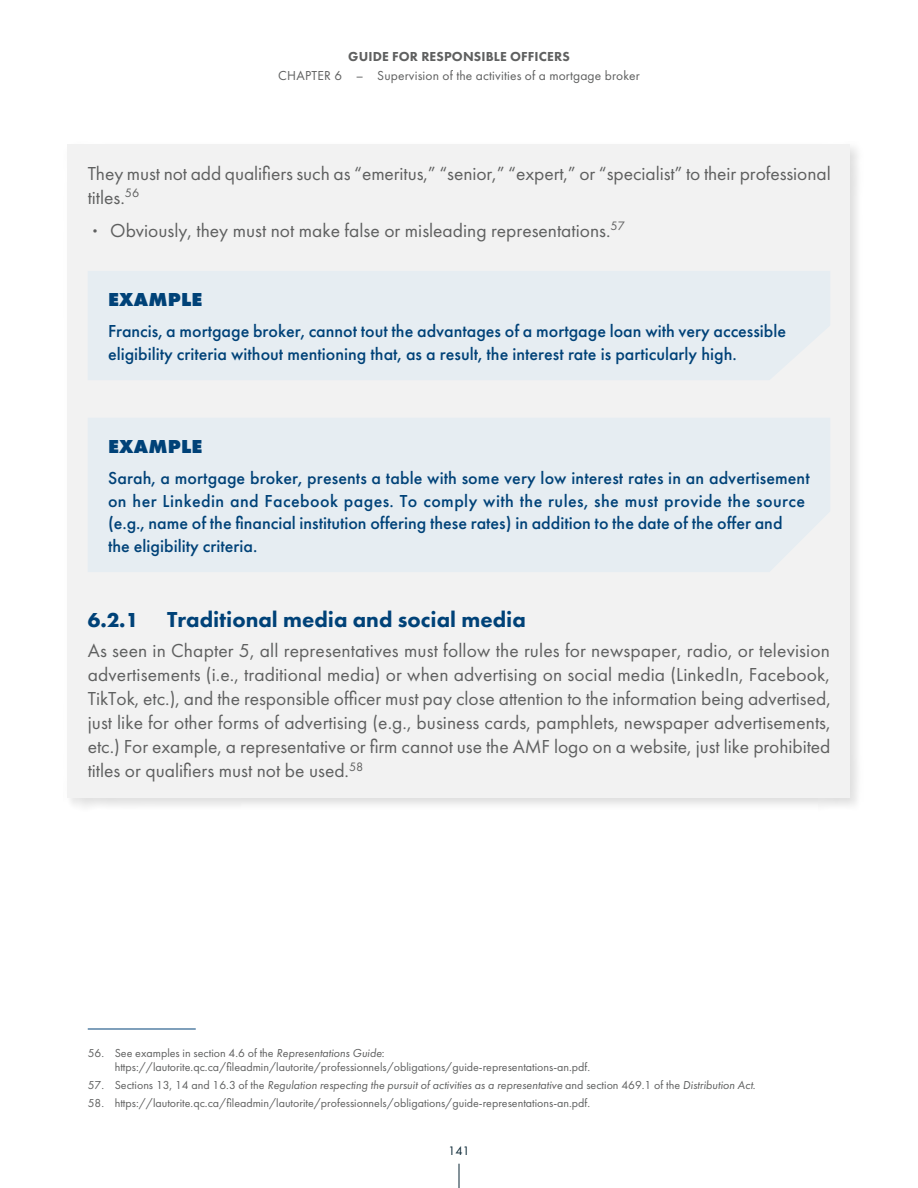
<style>
.page{position:relative;width:918px;height:1188px;background:#fff}
.page>*{position:absolute;margin:0;border:0;box-sizing:border-box;transform-origin:0 0}
.H4_Titre_Niv4_1_1_1{font:800 22.5px "Futura PT";color:#004278}
.H4_Titre_Niv4_1_1_1-2{font:700 21px "Futura PT";color:#004278}
.P_Texte_Courant{font:19.5px/24px "Futura PT";color:#5f6060}
.P_Exemple_Titre{font:800 19.5px "Futura PT";letter-spacing:.01em;color:#004278}
.P_Exemple_Texte_Encadre_Bleu_Medium{font:500 18px/22.5px "Futura PT";color:#004278}
.t1{font:13.5px "Futura PT";letter-spacing:.01em;color:#5f6060}
.t2{font:800 13.5px "Futura PT";letter-spacing:.01em;color:#5f6060}
.t3{font:12.75px "Futura PT";color:#0a2735}
.P_note_10-99{font:12px/13.5px "Futura PT";color:#5f6060}
.P_note_10-99-2{font:italic 12px "Futura PT";color:#5f6060}
.s1{font-size:12px}
.s2{font-style:italic}
.s3{font-style:normal}
</style>
<div class="page">
<div style="left:64px;top:141px;width:800px;height:670px;background:#000;opacity:.13"></div>
<div style="left:68px;top:145px;width:782px;height:653px;background:#f2f2f2"></div>
<div style="left:88px;top:271px;width:742px;height:109px;background:#e6edf2"></div>
<div style="left:88px;top:418px;width:742px;height:154px;background:#e6edf2"></div>
<hr style="left:88px;top:1029px;width:108px;height:1px;background:#004278">
<svg style="left:459px;top:1164px;width:1px;height:24px"></svg>
<p class="t2" style="left:348px;top:48px;width:223px">GUIDE FOR RESPONSIBLE OFFICERS</p>
<p class="t1" style="left:278px;top:68px;width:363px">CHAPTER 6 – Supervision of the activities of a mortgage broker</p>
<p class="P_Texte_Courant" style="left:88px;top:161px;width:744px">They must not add qualifiers such as “emeritus,” “senior,” “expert,” or “specialist” to their professional titles.<sup>56</sup></p>
<p class="P_Texte_Courant" style="left:89px;top:218px;width:537px"><span class="s1">•</span> Obviously, they must not make false or misleading representations.<sup>57</sup></p>
<p class="P_Exemple_Titre" style="left:108px;top:287px;width:96px">EXAMPLE</p>
<p class="P_Exemple_Texte_Encadre_Bleu_Medium" style="left:108px;top:320px;width:680px">Francis, a mortgage broker, cannot tout the advantages of a mortgage loan with very accessible eligibility criteria without mentioning that, as a result, the interest rate is particularly high.</p>
<p class="P_Exemple_Titre" style="left:108px;top:434px;width:96px">EXAMPLE</p>
<p class="P_Exemple_Texte_Encadre_Bleu_Medium" style="left:108px;top:467px;width:703px">Sarah, a mortgage broker, presents a table with some very low interest rates in an advertisement on her Linkedin and Facebook pages. To comply with the rules, she must provide the source (e.g., name of the financial institution offering these rates) in addition to the date of the offer and<br>the eligibility criteria.</p>
<h4 class="H4_Titre_Niv4_1_1_1-2" style="left:88px;top:606px;width:52px">6.2.1</h4>
<h4 class="H4_Titre_Niv4_1_1_1" style="left:167px;top:605px;width:360px">Traditional media and social media</h4>
<p class="P_Texte_Courant" style="left:88px;top:639px;width:745px;text-align:justify">As seen in Chapter 5, all representatives must follow the rules for newspaper, radio, or television advertisements (i.e., traditional media) or when advertising on social media (LinkedIn, Facebook, TikTok, etc.), and the responsible officer must pay close attention to the information being advertised, just like for other forms of advertising (e.g., business cards, pamphlets, newspaper advertisements, etc.) For example, a representative or firm cannot use the AMF logo on a website, just like prohibited titles or qualifiers must not be used.<sup>58</sup></p>
<p class="P_note_10-99" style="left:115px;top:1047px;width:477px;text-indent:-27px">56. See examples in section 4.6 of the <span class="s2">Representations Guide</span>: https://lautorite.qc.ca/fileadmin/lautorite/professionnels/obligations/guide-representations-an.pdf.</p>
<p class="P_note_10-99-2" style="left:88px;top:1078px;width:669px"><span class="s3">57. Sections 13, 14 and 16.3 of the</span> Regulation respecting the pursuit of activities as a representative <span class="s3">and section 469.1 of the</span> Distribution Act<span class="s3">.</span></p>
<p class="P_note_10-99" style="left:88px;top:1096px;width:504px">58. https://lautorite.qc.ca/fileadmin/lautorite/professionnels/obligations/guide-representations-an.pdf.</p>
<p class="t3" style="left:448px;top:1143px;width:23px">141</p>
</div>
